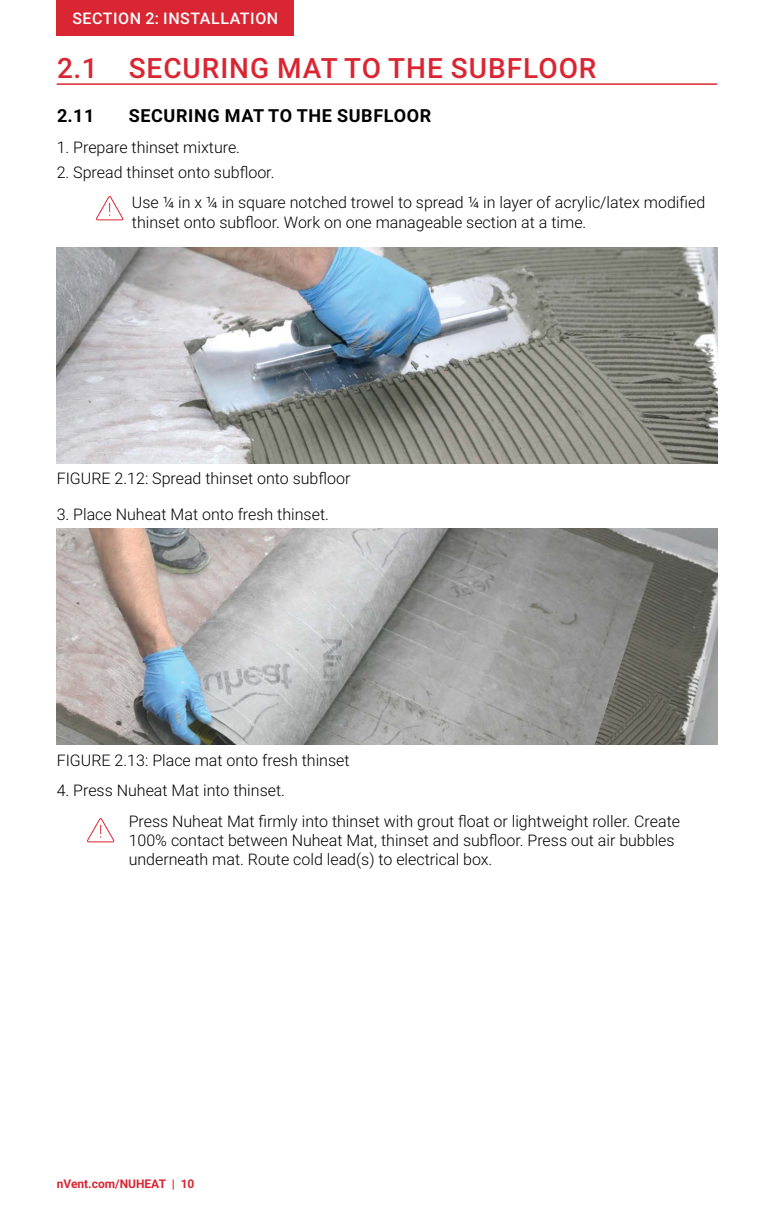
<style>
.page{position:relative;width:774px;height:1224px;background:#fff}
.page>*{position:absolute;margin:0;border:0;box-sizing:border-box;transform-origin:0 0}
.t1{font:500 28px "Roboto";letter-spacing:.035em;color:#d92632}
.t2{font:700 18px "Roboto";letter-spacing:.035em;color:#000}
.t3{font:300 16px/30.6px "Roboto";color:#000}
.t4{font:500 16px "Roboto";letter-spacing:.035em;color:#fff}
.t5{font:700 12px "Roboto";color:#d92632}
</style>
<div class="page">
<hr style="left:57px;top:83px;width:660px;height:2px;background:#d92632">
<img style="left:57px;top:248px;width:660px;height:216px">
<img style="left:57px;top:529px;width:660px;height:216px">
<svg style="left:87px;top:818px;width:28px;height:25px"></svg>
<svg style="left:96px;top:196px;width:28px;height:25px"></svg>
<div style="left:57px;top:0;width:237px;height:36px;background:#d92632"></div>
<p class="t4" style="left:72px;top:7px;width:207px">SECTION 2: INSTALLATION</p>
<h1 class="t1" style="left:57px;top:48px;width:541px">2.1 SECURING MAT TO THE SUBFLOOR</h1>
<p class="t2" style="left:57px;top:103px;width:39px">2.11</p>
<p class="t2" style="left:129px;top:103px;width:304px">SECURING MAT TO THE SUBFLOOR</p>
<p class="t3" style="left:57px;top:131px;width:185px">1. Prepare thinset mixture.</p>
<p class="t3" style="left:132px;top:156px;width:575px;text-indent:-75px">2. Spread thinset onto subfloor.<br>Use ¼ in x ¼ in square notched trowel to spread ¼ in layer of acrylic/latex modified</p>
<p class="t3" style="left:132px;top:206px;width:456px">thinset onto subfloor. Work on one manageable section at a time.</p>
<p class="t3" style="left:57px;top:462px;width:295px">FIGURE 2.12: Spread thinset onto subfloor</p>
<p class="t3" style="left:57px;top:498px;width:274px">3. Place Nuheat Mat onto fresh thinset.</p>
<p class="t3" style="left:57px;top:744px;width:294px">FIGURE 2.13: Place mat onto fresh thinset</p>
<p class="t3" style="left:129px;top:775px;width:553px;text-indent:-72px">4. Press Nuheat Mat into thinset.<br>Press Nuheat Mat firmly into thinset with grout float or lightweight roller. Create</p>
<p class="t3" style="left:129px;top:830px;width:548px;line-height:19.2px">100% contact between Nuheat Mat, thinset and subfloor. Press out air bubbles underneath mat. Route cold lead(s) to electrical box.</p>
<p class="t5" style="left:57px;top:1175px;width:139px">nVent.com/NUHEAT | 10</p>
</div>
